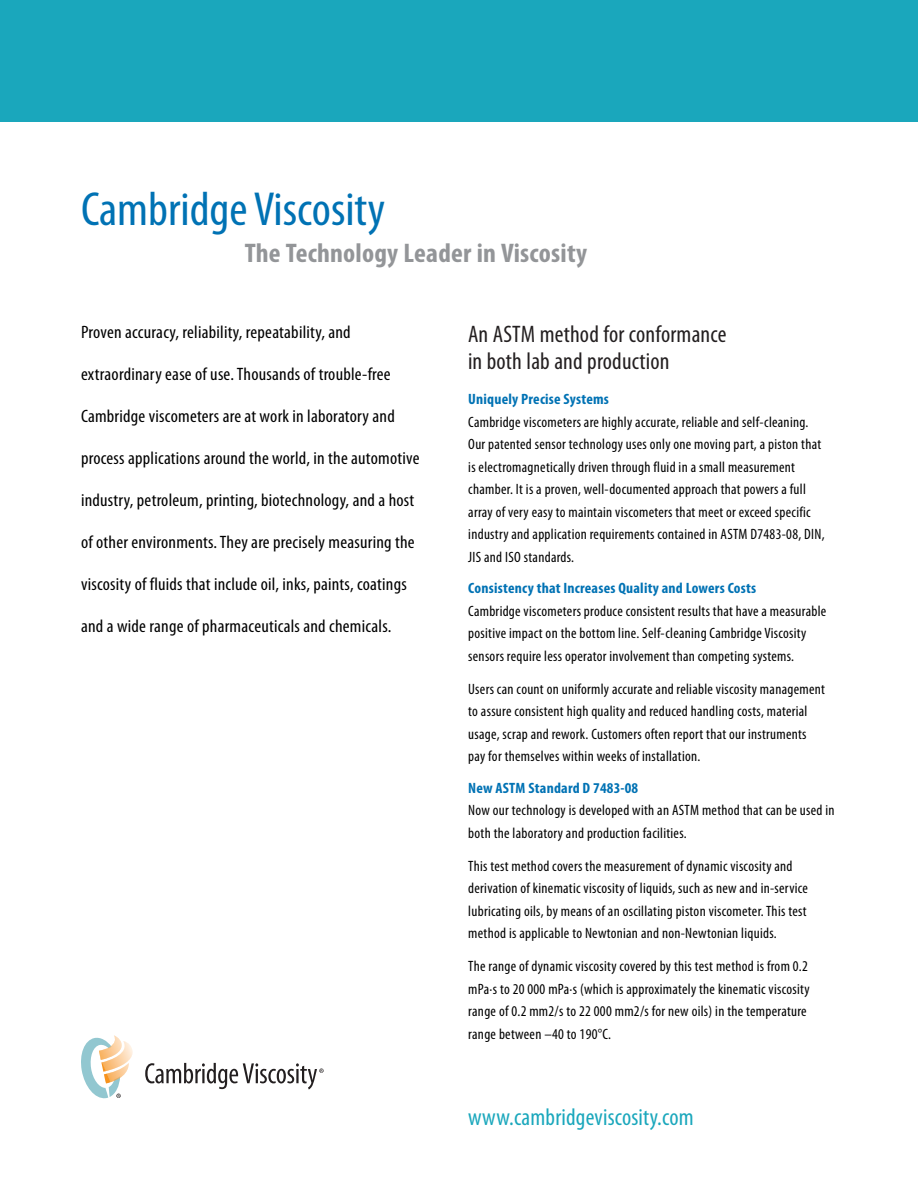
<style>
.page{position:relative;width:918px;height:1188px;background:#fff}
.page>*{position:absolute;margin:0;border:0;box-sizing:border-box;transform-origin:0 0}
.t1{font:condensed 48px "Myriad Pro";color:#0072b4;scale:1.04 1}
.t2{font:700 condensed 27px "Myriad Pro";letter-spacing:.01em;color:#939598;scale:1.04 1}
.LARGE_HEAD{font:condensed 24px/27px "Myriad Pro";letter-spacing:.01em;color:#231f20}
.LARGE_HEAD-2{font:condensed 24px "Myriad Pro";letter-spacing:.01em;color:#1aa7bc}
.INTRO{font:condensed 18px "Myriad Pro";letter-spacing:.015em;color:#000;scale:1.04 1}
.BODY{font:condensed 15px/22.5px "Myriad Pro";letter-spacing:.02em;color:#000}
.BODY_HEAD{font:700 condensed 15px "Myriad Pro";letter-spacing:.015em;color:#0072b4;scale:1.04 1}
</style>
<div class="page">
<div style="left:0;top:0;width:918px;height:122px;background:#1aa7bc"></div>
<svg style="left:81px;top:1035px;width:243px;height:63px"></svg>
<p class="t1" style="left:81px;top:180px;width:294px">Cambridge Viscosity</p>
<p class="t2" style="left:245px;top:236px;width:331px">The Technology Leader in Viscosity</p>
<p class="INTRO" style="left:81px;top:321px;width:261px">Proven accuracy, reliability, repeatability, and</p>
<p class="INTRO" style="left:81px;top:363px;width:299px">extraordinary ease of use. Thousands of trouble-free</p>
<p class="INTRO" style="left:81px;top:405px;width:303px">Cambridge viscometers are at work in laboratory and</p>
<p class="INTRO" style="left:81px;top:447px;width:327px">process applications around the world, in the automotive</p>
<p class="INTRO" style="left:81px;top:489px;width:322px">industry, petroleum, printing, biotechnology, and a host</p>
<p class="INTRO" style="left:81px;top:531px;width:322px">of other environments. They are precisely measuring the</p>
<p class="INTRO" style="left:81px;top:573px;width:315px">viscosity of fluids that include oil, inks, paints, coatings</p>
<p class="INTRO" style="left:81px;top:615px;width:300px">and a wide range of pharmaceuticals and chemicals.</p>
<p class="LARGE_HEAD" style="left:468px;top:320px;width:260px">An ASTM method for conformance in both lab and production</p>
<p class="BODY_HEAD" style="left:468px;top:390px;width:137px">Uniquely Precise Systems</p>
<p class="BODY" style="left:468px;top:410px;width:358px">Cambridge viscometers are highly accurate, reliable and self-cleaning.<br>Our patented sensor technology uses only one moving part, a piston that is electromagnetically driven through fluid in a small measurement chamber. It is a proven, well-documented approach that powers a full array of very easy to maintain viscometers that meet or exceed specific industry and application requirements contained in ASTM D7483-08, DIN, JIS and ISO standards.</p>
<p class="BODY_HEAD" style="left:468px;top:579px;width:278px">Consistency that Increases Quality and Lowers Costs</p>
<p class="BODY" style="left:468px;top:599px;width:360px">Cambridge viscometers produce consistent results that have a measurable positive impact on the bottom line. Self-cleaning Cambridge Viscosity sensors require less operator involvement than competing systems.</p>
<p class="BODY" style="left:468px;top:677px;width:358px">Users can count on uniformly accurate and reliable viscosity management to assure consistent high quality and reduced handling costs, material usage, scrap and rework. Customers often report that our instruments pay for themselves within weeks of installation.</p>
<p class="BODY_HEAD" style="left:468px;top:778px;width:165px">New ASTM Standard D 7483-08</p>
<p class="BODY" style="left:468px;top:799px;width:368px">Now our technology is developed with an ASTM method that can be used in both the laboratory and production facilities.</p>
<p class="BODY" style="left:468px;top:854px;width:341px">This test method covers the measurement of dynamic viscosity and derivation of kinematic viscosity of liquids, such as new and in-service lubricating oils, by means of an oscillating piston viscometer. This test method is applicable to Newtonian and non-Newtonian liquids.</p>
<p class="BODY" style="left:468px;top:955px;width:343px">The range of dynamic viscosity covered by this test method is from 0.2 mPa·s to 20 000 mPa·s (which is approximately the kinematic viscosity range of 0.2 mm2/s to 22 000 mm2/s for new oils) in the temperature range between –40 to 190°C.</p>
<p class="LARGE_HEAD-2" style="left:468px;top:1103px;width:227px">www.cambridgeviscosity.com</p>
</div>
